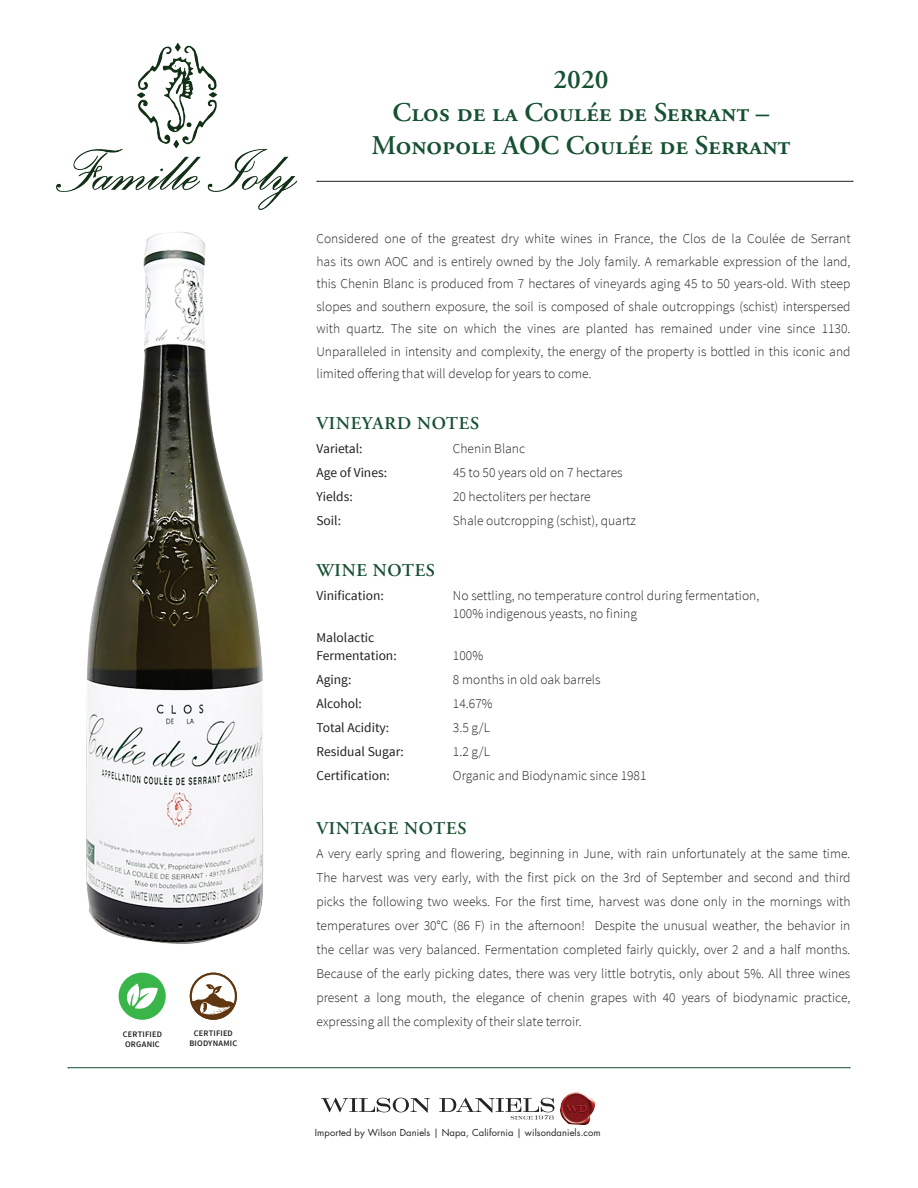
<style>
.page{position:relative;width:918px;height:1188px;background:#fff}
.page>*{position:absolute;margin:0;border:0;box-sizing:border-box;transform-origin:0 0}
.t1{font:600 27px "Adobe Garamond Pro";color:#165131}
.t2{font:600 18px "Adobe Garamond Pro";letter-spacing:.04em;color:#165131}
.t3{font:300 13.5px/24px "Source Sans Pro";color:#231f20;text-align:justify}
.t4{font:13.5px "Source Sans Pro";color:#231f20}
.t5{font:9.3px "Futura Std";letter-spacing:.01em;color:#231f20}
.t6{font:600 8.4px "Source Sans Pro";letter-spacing:.025em;color:#231f20}
</style>
<div class="page">
<svg style="left:321px;top:1098px;width:109px;height:15px"></svg>
<img style="left:561px;top:1093px;width:34px;height:31px">
<svg style="left:439px;top:1098px;width:115px;height:22px"></svg>
<img style="left:56px;top:43px;width:267px;height:167px">
<hr style="left:317px;top:181px;width:536px;height:1px;background:#231f20">
<img style="left:86px;top:231px;width:177px;height:713px">
<hr style="left:68px;top:1067px;width:782px;height:1px;background:#165131">
<svg style="left:119px;top:973px;width:47px;height:47px"></svg>
<svg style="left:190px;top:973px;width:47px;height:47px"></svg>
<p class="t6" style="left:123px;top:1029px;width:41px">CERTIFIED</p>
<p class="t6" style="left:125px;top:1039px;width:36px">ORGANIC</p>
<p class="t6" style="left:194px;top:1028px;width:41px">CERTIFIED</p>
<p class="t6" style="left:189px;top:1038px;width:50px">BIODYNAMIC</p>
<p class="t1" style="left:554px;top:63px;width:57px">2020</p>
<p class="t1" style="left:393px;top:96px;width:378px">Clos de la Coulée de Serrant –</p>
<p class="t1" style="left:371px;top:129px;width:421px">Monopole AOC Coulée de Serrant</p>
<p class="t3" style="left:316px;top:228px;width:536px;line-height:22.5px">Considered one of the greatest dry white wines in France, the Clos de la Coulée de Serrant has its own AOC and is entirely owned by the Joly family. A remarkable expression of the land, this Chenin Blanc is produced from 7 hectares of vineyards aging 45 to 50 years-old. With steep slopes and southern exposure, the soil is composed of shale outcroppings (schist) interspersed with quartz. The site on which the vines are planted has remained under vine since 1130.<br>Unparalleled in intensity and complexity, the energy of the property is bottled in this iconic and limited offering that will develop for years to come.</p>
<p class="t2" style="left:316px;top:413px;width:164px">VINEYARD NOTES</p>
<p class="t4" style="left:316px;top:440px;width:48px">Varietal:</p>
<p class="t3" style="left:453px;top:437px;width:74px">Chenin Blanc</p>
<p class="t4" style="left:316px;top:464px;width:72px">Age of Vines:</p>
<p class="t3" style="left:453px;top:461px;width:171px">45 to 50 years old on 7 hectares</p>
<p class="t4" style="left:316px;top:488px;width:38px">Yields:</p>
<p class="t3" style="left:453px;top:485px;width:139px">20 hectoliters per hectare</p>
<p class="t4" style="left:316px;top:512px;width:26px">Soil:</p>
<p class="t3" style="left:453px;top:509px;width:184px">Shale outcropping (schist), quartz</p>
<p class="t2" style="left:316px;top:560px;width:120px">WINE NOTES</p>
<p class="t4" style="left:316px;top:587px;width:69px">Vinification:</p>
<p class="t3" style="left:453px;top:584px;width:308px">No settling, no temperature control during fermentation,</p>
<p class="t3" style="left:453px;top:602px;width:186px">100% indigenous yeasts, no fining</p>
<p class="t4" style="left:316px;top:629px;width:59px">Malolactic</p>
<p class="t4" style="left:316px;top:647px;width:82px">Fermentation:</p>
<p class="t3" style="left:453px;top:644px;width:32px">100%</p>
<p class="t4" style="left:316px;top:671px;width:36px">Aging:</p>
<p class="t3" style="left:453px;top:668px;width:149px">8 months in old oak barrels</p>
<p class="t4" style="left:316px;top:695px;width:47px">Alcohol:</p>
<p class="t3" style="left:453px;top:692px;width:41px">14.67%</p>
<p class="t4" style="left:316px;top:719px;width:74px">Total Acidity:</p>
<p class="t3" style="left:453px;top:716px;width:38px">3.5 g/L</p>
<p class="t4" style="left:316px;top:743px;width:89px">Residual Sugar:</p>
<p class="t3" style="left:453px;top:740px;width:38px">1.2 g/L</p>
<p class="t4" style="left:316px;top:767px;width:75px">Certification:</p>
<p class="t3" style="left:453px;top:764px;width:195px">Organic and Biodynamic since 1981</p>
<p class="t2" style="left:316px;top:818px;width:151px">VINTAGE NOTES</p>
<p class="t3" style="left:316px;top:842px;width:536px">A very early spring and flowering, beginning in June, with rain unfortunately at the same time.<br>The harvest was very early, with the first pick on the 3rd of September and second and third picks the following two weeks. For the first time, harvest was done only in the mornings with temperatures over 30°C (86 F) in the afternoon! Despite the unusual weather, the behavior in the cellar was very balanced. Fermentation completed fairly quickly, over 2 and a half months.<br>Because of the early picking dates, there was very little botrytis, only about 5%. All three wines present a long mouth, the elegance of chenin grapes with 40 years of biodynamic practice, expressing all the complexity of their slate terroir.</p>
<p class="t5" style="left:315px;top:1126px;width:287px">Imported by Wilson Daniels | Napa, California | wilsondaniels.com</p>
</div>
